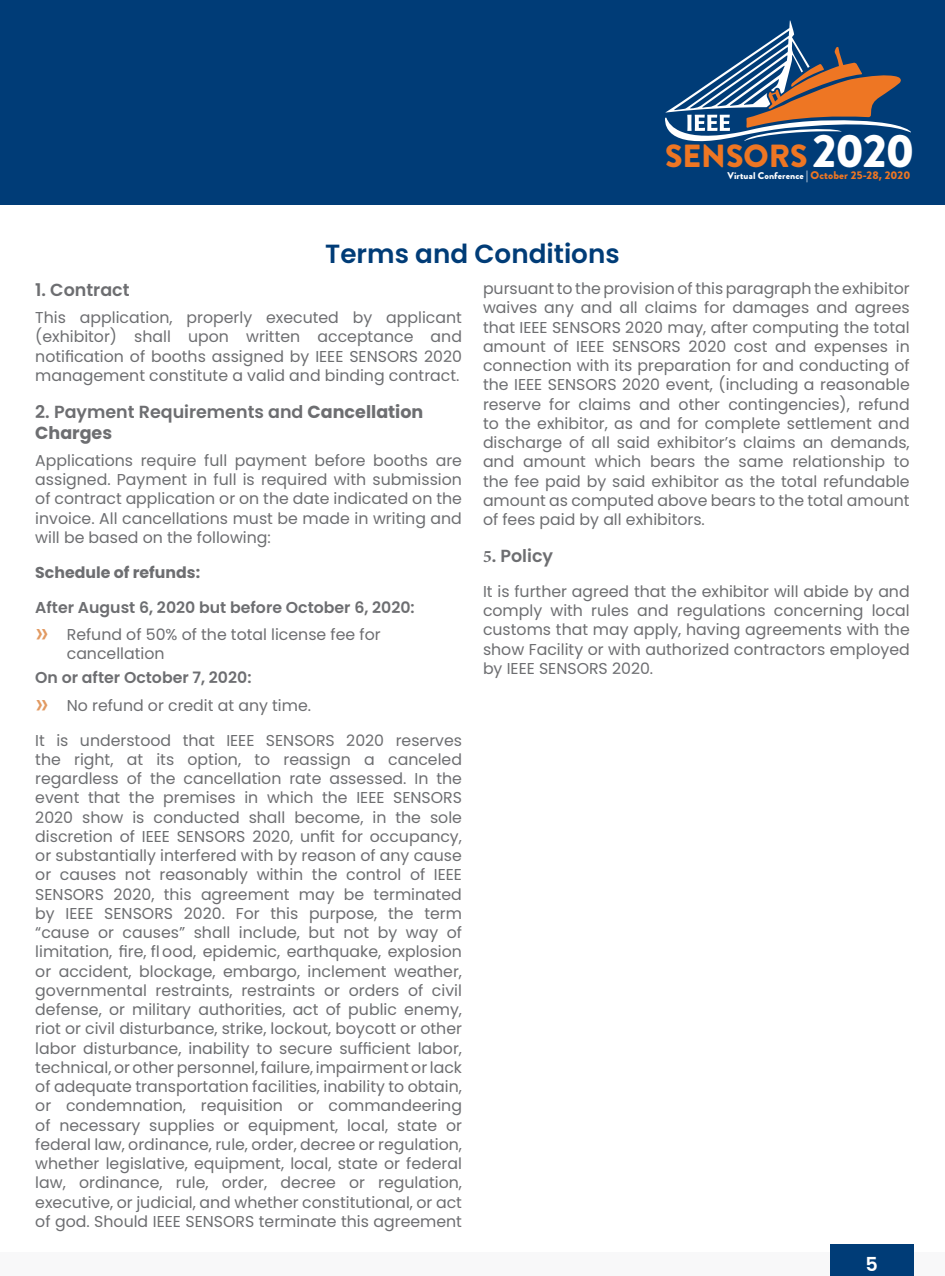
<style>
.page{position:relative;width:945px;height:1276px;background:#fff}
.page>*{position:absolute;margin:0;border:0;box-sizing:border-box;transform-origin:0 0}
.t1{font:900 46.73px "Brandon Grotesque";color:#fff}
.t2{font:900 32.02px "Brandon Grotesque";color:#ee7623}
.t3{font:600 26.25px "Poppins";color:#003c77}
.t4{font:600 19.25px "Poppins";color:#fff}
.t5{font:600 17.5px/21px "Poppins";color:#6d6e71}
.t6{font:15.75px/19.2px "Poppins";color:#6d6e71;text-align:justify}
.t7{font:600 15.75px/27.1px "Poppins";color:#6d6e71}
.t8{font:700 15.75px "Poppins";color:#6d6e71}
.t9{font:900 11.2px "Brandon Grotesque";color:#ee7623}
.t10{font:900 9.8px "Brandon Grotesque";letter-spacing:.01em;color:#fff}
.s1{font-family:"Poppins";font-weight:700}
.s2{font-size:11.2px}
.s3{font-size:11.2px;color:#ee7623}
.s4{font-weight:700}
.s5{font-weight:400;font-size:29.75px;color:#e29a62}
.s6{font-weight:400}
.s7{font-weight:600}
.s8{font-size:29.75px;color:#e29a62}
.s9{font-family:"Minion Pro";font-weight:700}
</style>
<div class="page">
<div style="left:0;top:1252px;width:945px;height:24px;background:#f8f8f9"></div>
<div style="left:0;top:0;width:945px;height:205px;background:#003c77"></div>
<div style="left:830px;top:1244px;width:84px;height:32px;background:#003c77"></div>
<svg style="left:665px;top:21px;width:246px;height:121px"></svg>
<h3 class="t3" style="left:325px;top:239px;width:296px">Terms and Conditions</h3>
<h1 class="t1" style="left:812px;top:118px;width:104px">2020</h1>
<p class="t9" style="left:879px;top:167px;width:33px"><span class="s1">,</span> 2020</p>
<h2 class="t2" style="left:665px;top:134px;width:144px">SENSORS</h2>
<p class="t10" style="left:728px;top:169px;width:153px">Virtual Conference <span class="s2">|</span> <span class="s3">October 25-28</span></p>
<p class="t5" style="left:35px;top:279px;width:96px">1. Contract</p>
<p class="t6" style="left:35px;top:308px;width:428px">This application, properly executed by applicant (exhibitor) shall upon written acceptance and notification of booths assigned by IEEE SENSORS 2020 management constitute a valid and binding contract.</p>
<p class="t5" style="left:35px;top:401px;width:390px">2. Payment Requirements and <span class="s4">Cancellation<br>Charges</span></p>
<p class="t6" style="left:35px;top:451px;width:428px">Applications require full payment before booths are assigned. Payment in full is required with submission of contract application or on the date indicated on the invoice. All cancellations must be made in writing and will be based on the following:</p>
<p class="t8" style="left:35px;top:563px;width:166px">Schedule of refunds:</p>
<p class="t7" style="left:35px;top:594px;width:381px">After August 6, 2020 but before October 6, 2020: <span class="s5">»</span> <span class="s6">Refund of 50% of the total license fee for</span></p>
<p class="t6" style="left:67px;top:644px;width:99px">cancellation</p>
<p class="t6" style="left:35px;top:664px;width:277px;line-height:27.1px"><span class="s7">On or after October 7, 2020:<br></span><span class="s8">»</span> No refund or credit at any time.</p>
<p class="t6" style="left:35px;top:730px;width:428px">It is understood that IEEE SENSORS 2020 reserves the right, at its option, to reassign a canceled regardless of the cancellation rate assessed. In the event that the premises in which the IEEE SENSORS 2020 show is conducted shall become, in the sole discretion of IEEE SENSORS 2020, unfit for occupancy, or substantially interfered with by reason of any cause or causes not reasonably within the control of IEEE SENSORS 2020, this agreement may be terminated by IEEE SENSORS 2020. For this purpose, the term “cause or causes” shall include, but not by way of limitation, fire, fl ood, epidemic, earthquake, explosion or accident, blockage, embargo, inclement weather, governmental restraints, restraints or orders of civil defense, or military authorities, act of public enemy, riot or civil disturbance, strike, lockout, boycott or other labor disturbance, inability to secure sufficient labor, technical, or other personnel, failure, impairment or lack of adequate transportation facilities, inability to obtain, or condemnation, requisition or commandeering of necessary supplies or equipment, local, state or federal law, ordinance, rule, order, decree or regulation, whether legislative, equipment, local, state or federal law, ordinance, rule, order, decree or regulation, executive, or judicial, and whether constitutional, or act of god. Should IEEE SENSORS terminate this agreement</p>
<p class="t6" style="left:483px;top:279px;width:428px">pursuant to the provision of this paragraph the exhibitor waives any and all claims for damages and agrees that IEEE SENSORS 2020 may, after computing the total amount of IEEE SENSORS 2020 cost and expenses in connection with its preparation for and conducting of the IEEE SENSORS 2020 event, (including a reasonable reserve for claims and other contingencies), refund to the exhibitor, as and for complete settlement and discharge of all said exhibitor’s claims an demands, and amount which bears the same relationship to the fee paid by said exhibitor as the total refundable amount as computed above bears to the total amount of fees paid by all exhibitors.</p>
<p class="t5" style="left:483px;top:545px;width:72px"><span class="s9">5</span>. Policy</p>
<p class="t6" style="left:483px;top:582px;width:428px">It is further agreed that the exhibitor will abide by and comply with rules and regulations concerning local customs that may apply, having agreements with the show Facility or with authorized contractors employed by IEEE SENSORS 2020.</p>
<p class="t4" style="left:865px;top:1252px;width:14px">5</p>
</div>
